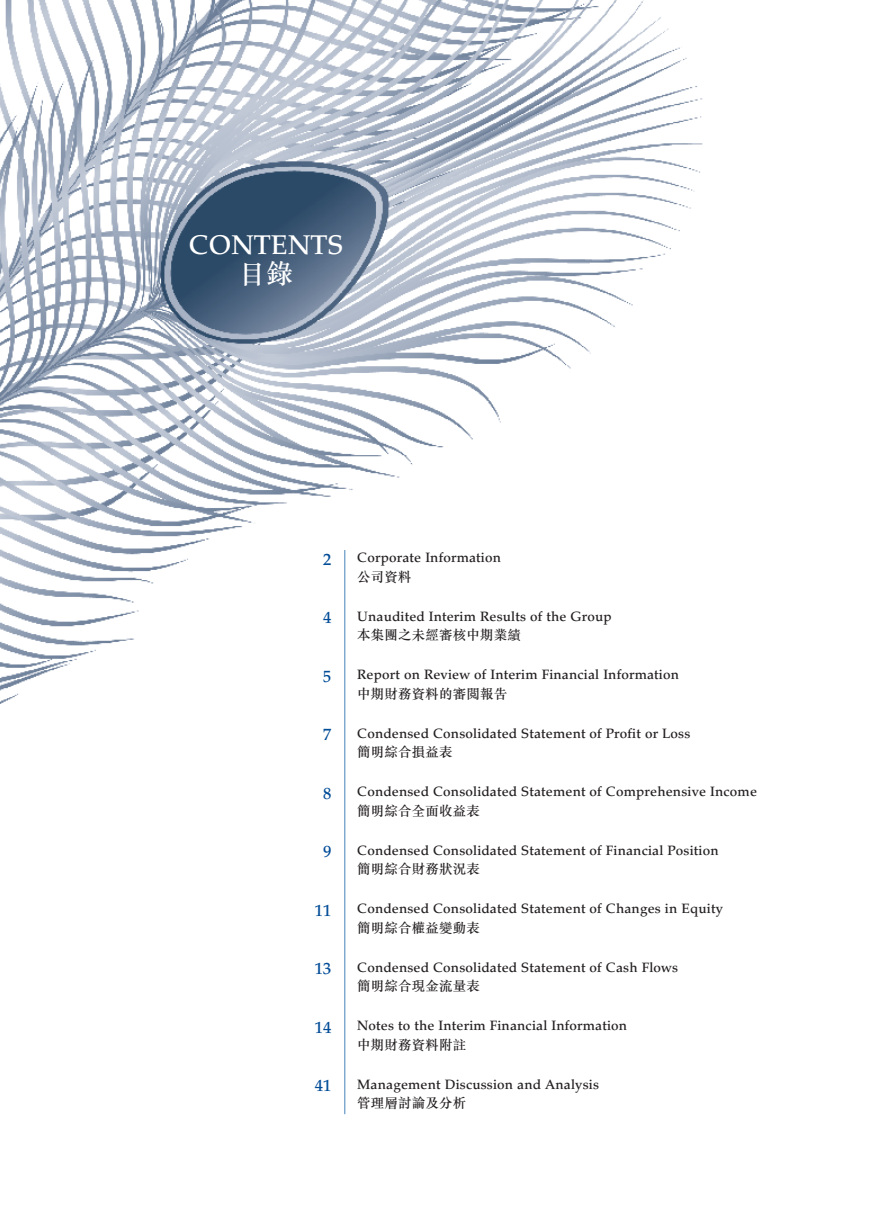
<style>
.page{position:relative;width:893px;height:1212px;background:#fff}
.page>*{position:absolute;margin:0;border:0;box-sizing:border-box;transform-origin:0 0}
.t1{font:500 27px "Palatino LT Std";color:#fff}
.t2{font:500 27px "M Sung HK";color:#fff}
._6__內文---C{font:500 16.5px "Palatino LT Std";letter-spacing:.01em;color:#004c97}
._6__內文---C-2{font:500 13.5px "Palatino LT Std";letter-spacing:.01em;color:#231f20}
._6__內文---C-3{font:500 13.5px "M Sung HK";letter-spacing:.01em;color:#231f20}
</style>
<div class="page">
<img style="left:1px;top:0;width:702px;height:1115px">
<hr style="left:344px;top:550px;width:1px;height:564px;background:#4785bc">
<h1 class="t1" style="left:189px;top:229px;width:156px">CONTENTS</h1>
<h1 class="t2" style="left:239px;top:255px;width:55px">目錄</h1>
<p class="_6__內文---C" style="left:323px;top:549px;width:10px">2</p>
<p class="_6__內文---C" style="left:323px;top:608px;width:10px">4</p>
<p class="_6__內文---C" style="left:323px;top:666px;width:10px">5</p>
<p class="_6__內文---C" style="left:323px;top:725px;width:10px">7</p>
<p class="_6__內文---C" style="left:323px;top:783px;width:10px">8</p>
<p class="_6__內文---C" style="left:323px;top:842px;width:10px">9</p>
<p class="_6__內文---C" style="left:315px;top:900px;width:18px">11</p>
<p class="_6__內文---C" style="left:315px;top:959px;width:18px">13</p>
<p class="_6__內文---C" style="left:315px;top:1017px;width:18px">14</p>
<p class="_6__內文---C" style="left:315px;top:1076px;width:18px">41</p>
<p class="_6__內文---C-2" style="left:357px;top:549px;width:145px">Corporate Information</p>
<p class="_6__內文---C-3" style="left:357px;top:567px;width:56px">公司資料</p>
<p class="_6__內文---C-2" style="left:357px;top:608px;width:256px">Unaudited Interim Results of the Group</p>
<p class="_6__內文---C-3" style="left:357px;top:626px;width:165px">本集團之未經審核中期業績</p>
<p class="_6__內文---C-2" style="left:357px;top:666px;width:323px">Report on Review of Interim Financial Information</p>
<p class="_6__內文---C-3" style="left:357px;top:684px;width:152px">中期財務資料的審閱報告</p>
<p class="_6__內文---C-2" style="left:357px;top:725px;width:335px">Condensed Consolidated Statement of Profit or Loss</p>
<p class="_6__內文---C-3" style="left:357px;top:743px;width:97px">簡明綜合損益表</p>
<p class="_6__內文---C-2" style="left:357px;top:783px;width:401px">Condensed Consolidated Statement of Comprehensive Income</p>
<p class="_6__內文---C-3" style="left:357px;top:801px;width:124px">簡明綜合全面收益表</p>
<p class="_6__內文---C-2" style="left:357px;top:842px;width:363px">Condensed Consolidated Statement of Financial Position</p>
<p class="_6__內文---C-3" style="left:357px;top:860px;width:124px">簡明綜合財務狀況表</p>
<p class="_6__內文---C-2" style="left:357px;top:900px;width:367px">Condensed Consolidated Statement of Changes in Equity</p>
<p class="_6__內文---C-3" style="left:357px;top:918px;width:124px">簡明綜合權益變動表</p>
<p class="_6__內文---C-2" style="left:357px;top:959px;width:322px">Condensed Consolidated Statement of Cash Flows</p>
<p class="_6__內文---C-3" style="left:357px;top:977px;width:124px">簡明綜合現金流量表</p>
<p class="_6__內文---C-2" style="left:357px;top:1017px;width:271px">Notes to the Interim Financial Information</p>
<p class="_6__內文---C-3" style="left:357px;top:1035px;width:111px">中期財務資料附註</p>
<p class="_6__內文---C-2" style="left:357px;top:1076px;width:243px">Management Discussion and Analysis</p>
<p class="_6__內文---C-3" style="left:357px;top:1094px;width:111px">管理層討論及分析</p>
</div>
